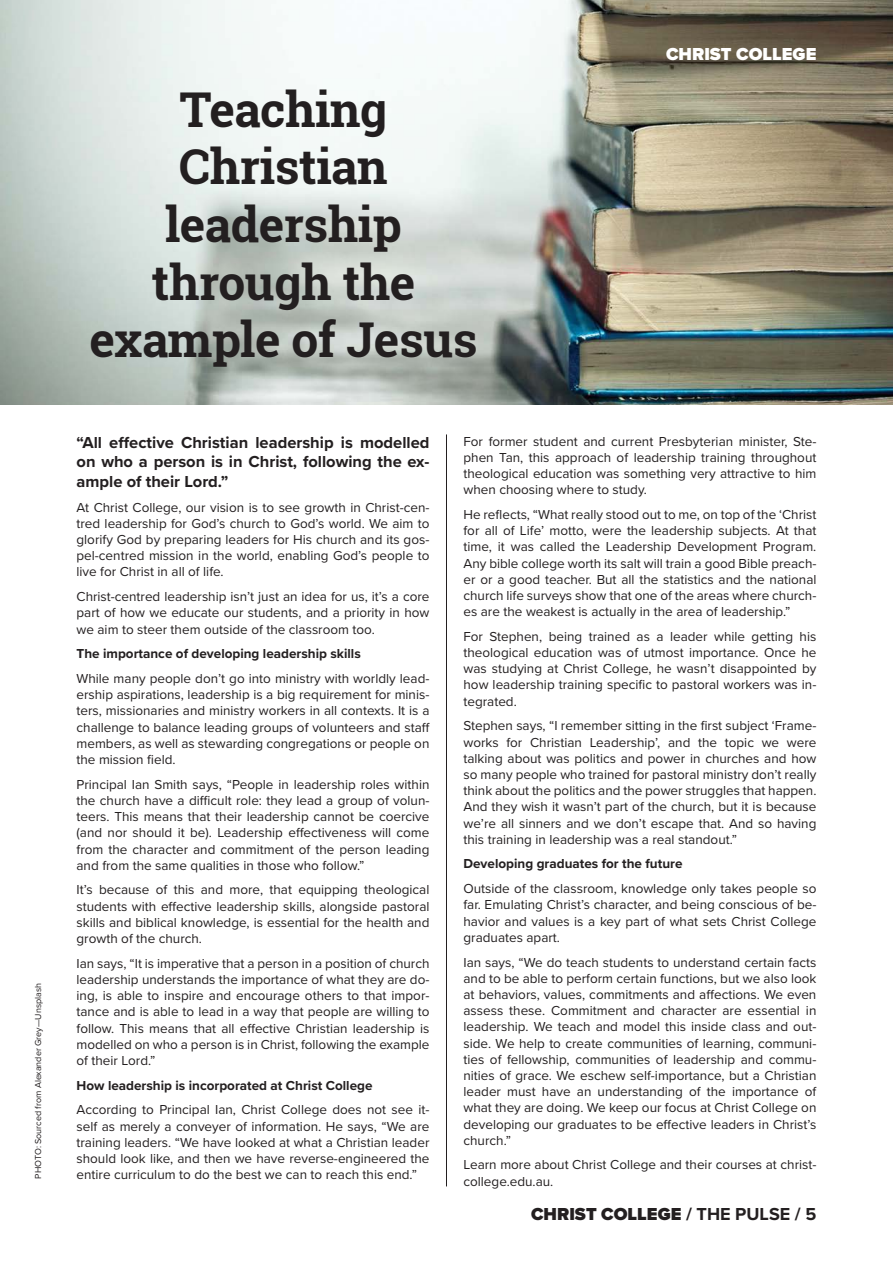
<style>
.page{position:relative;width:893px;height:1263px;background:#fff}
.page>*{position:absolute;margin:0;border:0;box-sizing:border-box;transform-origin:0 0}
.t1{font:700 48px/57.6px "Roboto Slab";letter-spacing:-.01em;color:#231f20;text-align:center}
.t2{font:900 18px "Proxima Nova";color:#231f20}
.t3{font:900 18px "Proxima Nova";color:#fff}
.t4{font:700 16.5px/19.5px "Proxima Nova";color:#231f20;text-align:justify}
.t5{font:13.5px/16.2px "Proxima Nova";color:#231f20;text-align:justify}
.t6{font:700 13.5px "Proxima Nova";color:#231f20}
.t7{font:9px "Proxima Nova";color:#231f20}
.s1{font-weight:700}
</style>
<div class="page">
<img style="left:0;top:0;width:893px;height:405px">
<hr style="left:446px;top:434px;width:1px;height:752px;background:#231f20">
<p class="t7" style="left:32px;top:1178px;width:197px;rotate:-90deg">PHOTO: Sourced from Alexander Grey—Unsplash</p>
<h1 class="t1" style="left:90px;top:80px;width:389px">Teaching<br>Christian leadership through the example of Jesus</h1>
<h2 class="t3" style="left:666px;top:40px;width:152px">CHRIST COLLEGE</h2>
<p class="t4" style="left:77px;top:432px;width:354px">“All effective Christian leadership is modelled on who a person is in Christ, following the ex&shy;ample of their Lord.”</p>
<p class="t5" style="left:77px;top:498px;width:354px">At Christ College, our vision is to see growth in Christ-cen&shy;tred leadership for God’s church to God’s world. We aim to glorify God by preparing leaders for His church and its gos&shy;pel-centred mission in the world, enabling God’s people to live for Christ in all of life.</p>
<p class="t5" style="left:77px;top:588px;width:354px">Christ-centred leadership isn’t just an idea for us, it’s a core part of how we educate our students, and a priority in how we aim to steer them outside of the classroom too.</p>
<p class="t6" style="left:77px;top:644px;width:286px">The importance of developing leadership skills</p>
<p class="t5" style="left:77px;top:670px;width:355px">While many people don’t go into ministry with worldly lead&shy;ership aspirations, leadership is a big requirement for minis&shy;ters, missionaries and ministry workers in all contexts. It is a challenge to balance leading groups of volunteers and staff members, as well as stewarding congregations or people on the mission field.</p>
<p class="t5" style="left:77px;top:775px;width:354px">Principal Ian Smith says, “People in leadership roles within the church have a difficult role: they lead a group of volun&shy;teers. This means that their leadership cannot be coercive (and nor should it be). Leadership effectiveness will come from the character and commitment of the person leading and from the same qualities in those who follow.”</p>
<p class="t5" style="left:77px;top:881px;width:354px">It’s because of this and more, that equipping theological students with effective leadership skills, alongside pastoral skills and biblical knowledge, is essential for the health and growth of the church.</p>
<p class="t5" style="left:77px;top:954px;width:354px">Ian says, “It is imperative that a person in a position of church leadership understands the importance of what they are do&shy;ing, is able to inspire and encourage others to that impor&shy;tance and is able to lead in a way that people are willing to follow. This means that all effective Christian leadership is modelled on who a person is in Christ, following the example of their Lord.”</p>
<p class="t6" style="left:77px;top:1075px;width:297px">How leadership is incorporated at Christ College</p>
<p class="t5" style="left:77px;top:1101px;width:354px">According to Principal Ian, Christ College does not see it&shy;self as merely a conveyer of information. He says, “We are training leaders. “We have looked at what a Christian leader should look like, and then we have reverse-engineered the entire curriculum to do the best we can to reach this end.”</p>
<p class="t5" style="left:463px;top:432px;width:354px">For former student and current Presbyterian minister, Ste&shy;phen Tan, this approach of leadership training throughout theological education was something very attractive to him when choosing where to study.</p>
<p class="t5" style="left:463px;top:506px;width:354px">He reflects, “What really stood out to me, on top of the ‘Christ for all of Life’ motto, were the leadership subjects. At that time, it was called the Leadership Development Program.<br>Any bible college worth its salt will train a good Bible preach&shy;er or a good teacher. But all the statistics and the national church life surveys show that one of the areas where church&shy;es are the weakest is actually in the area of leadership.”</p>
<p class="t5" style="left:463px;top:628px;width:354px">For Stephen, being trained as a leader while getting his theological education was of utmost importance. Once he was studying at Christ College, he wasn’t disappointed by how leadership training specific to pastoral workers was in&shy;tegrated.</p>
<p class="t5" style="left:463px;top:717px;width:354px">Stephen says, “I remember sitting in the first subject ‘Frame&shy;works for Christian Leadership’, and the topic we were talking about was politics and power in churches and how so many people who trained for pastoral ministry don’t really think about the politics and the power struggles that happen.<br>And they wish it wasn’t part of the church, but it is because we’re all sinners and we don’t escape that. And so having this training in leadership was a real standout.”</p>
<p class="t6" style="left:463px;top:854px;width:220px">Developing graduates for the future</p>
<p class="t5" style="left:463px;top:880px;width:354px">Outside of the classroom, knowledge only takes people so far. Emulating Christ’s character, and being conscious of be&shy;havior and values is a key part of what sets Christ College graduates apart.</p>
<p class="t5" style="left:463px;top:953px;width:354px">Ian says, “We do teach students to understand certain facts and to be able to perform certain functions, but we also look at behaviors, values, commitments and affections. We even assess these. Commitment and character are essential in leadership. We teach and model this inside class and out&shy;side. We help to create communities of learning, communi&shy;ties of fellowship, communities of leadership and commu&shy;nities of grace. We eschew self-importance, but a Christian leader must have an understanding of the importance of what they are doing. We keep our focus at Christ College on developing our graduates to be effective leaders in Christ’s church.”</p>
<p class="t5" style="left:463px;top:1156px;width:354px">Learn more about Christ College and their courses at christ&shy;college.edu.au.</p>
<h2 class="t2" style="left:531px;top:1200px;width:287px">CHRIST COLLEGE <span class="s1">/ THE PULSE / 5</span></h2>
</div>
